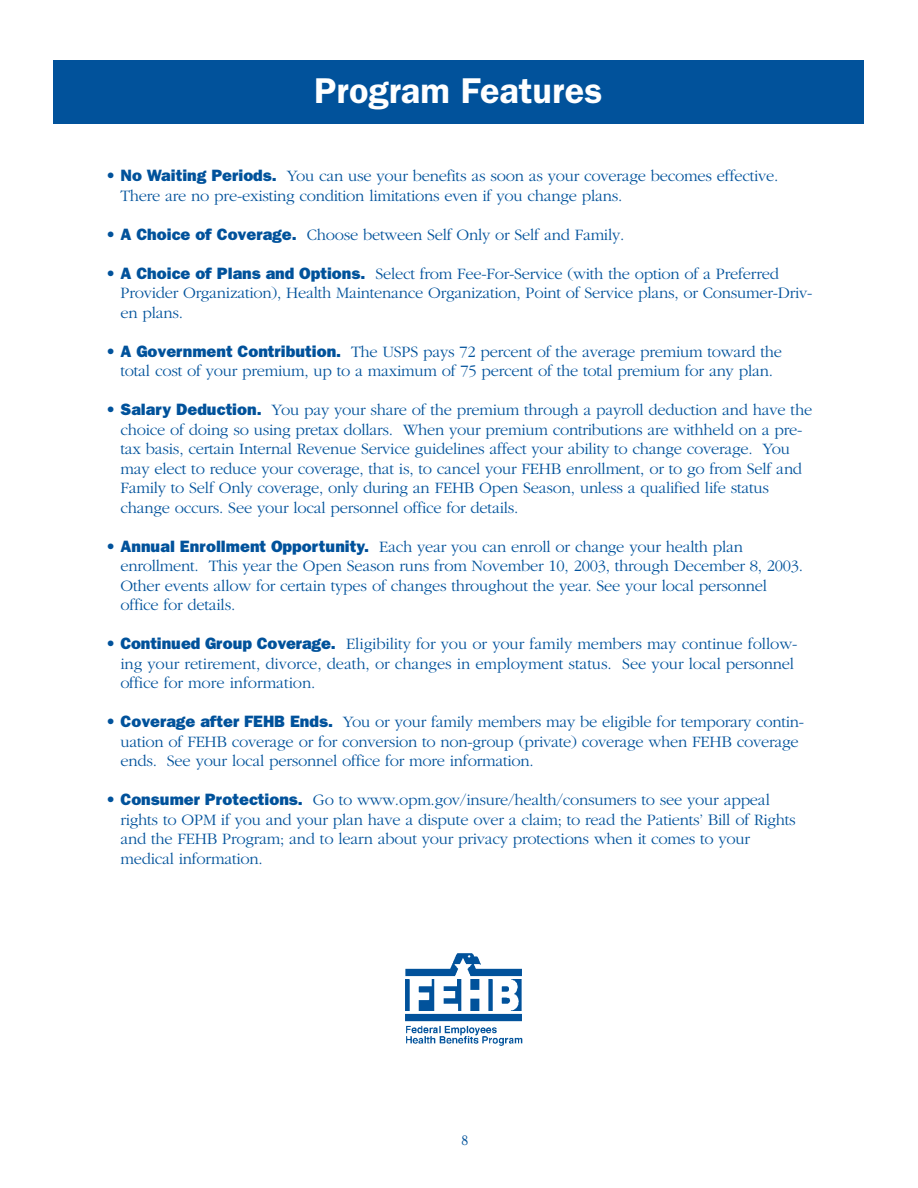
<style>
.page{position:relative;width:918px;height:1188px;background:#fff}
.page>*{position:absolute;margin:0;border:0;box-sizing:border-box;transform-origin:0 0}
.t1{font:600 36px "Franklin Gothic";color:#fff}
.t2{font:300 16.5px/19.5px "Garamond";letter-spacing:-.015em;color:#01529b}
.t3{font:13.5px "Clearface";color:#01529b}
.s1{font-family:"Franklin Gothic";font-weight:800}
</style>
<div class="page">
<div style="left:53px;top:60px;width:810px;height:64px;background:#01529b"></div>
<img style="left:405px;top:953px;width:118px;height:93px">
<h1 class="t1" style="left:314px;top:79px;width:290px">Program Features</h1>
<p class="t2" style="left:121px;top:167px;width:660px;text-indent:-15px"><span class="s1">• No Waiting Periods.</span> You can use your benefits as soon as your coverage becomes effective.<br>There are no pre-existing condition limitations even if you change plans.</p>
<p class="t2" style="left:106px;top:226px;width:520px"><span class="s1">• A Choice of Coverage.</span> Choose between Self Only or Self and Family.</p>
<p class="t2" style="left:121px;top:265px;width:693px;text-indent:-15px"><span class="s1">• A Choice of Plans and Options.</span> Select from Fee-For-Service (with the option of a Preferred<br>Provider Organization), Health Maintenance Organization, Point of Service plans, or Consumer-Driv&shy;en plans.</p>
<p class="t2" style="left:106px;top:343px;width:678px;text-align:center"><span class="s1">• A Government Contribution.</span> The USPS pays 72 percent of the average premium toward the total cost of your premium, up to a maximum of 75 percent of the total premium for any plan.</p>
<p class="t2" style="left:121px;top:401px;width:693px;text-indent:-15px"><span class="s1">• Salary Deduction.</span> You pay your share of the premium through a payroll deduction and have the choice of doing so using pretax dollars. When your premium contributions are withheld on a pre&shy;tax basis, certain Internal Revenue Service guidelines affect your ability to change coverage. You may elect to reduce your coverage, that is, to cancel your FEHB enrollment, or to go from Self and Family to Self Only coverage, only during an FEHB Open Season, unless a qualified life status change occurs. See your local personnel office for details.</p>
<p class="t2" style="left:121px;top:538px;width:684px;text-indent:-15px"><span class="s1">• Annual Enrollment Opportunity.</span> Each year you can enroll or change your health plan enrollment. This year the Open Season runs from November 10, 2003, through December 8, 2003.<br>Other events allow for certain types of changes throughout the year. See your local personnel office for details.</p>
<p class="t2" style="left:120px;top:635px;width:679px;text-indent:-15px"><span class="s1">• Continued Group Coverage.</span> Eligibility for you or your family members may continue follow&shy;ing your retirement, divorce, death, or changes in employment status. See your local personnel office for more information.</p>
<p class="t2" style="left:121px;top:713px;width:685px;text-indent:-15px"><span class="s1">• Coverage after FEHB Ends.</span> You or your family members may be eligible for temporary contin&shy;uation of FEHB coverage or for conversion to non-group (private) coverage when FEHB coverage ends. See your local personnel office for more information.</p>
<p class="t2" style="left:121px;top:791px;width:677px;text-indent:-15px"><span class="s1">• Consumer Protections.</span> Go to www.opm.gov/insure/health/consumers to see your appeal rights to OPM if you and your plan have a dispute over a claim; to read the Patients’ Bill of Rights and the FEHB Program; and to learn about your privacy protections when it comes to your medical information.</p>
<p class="t3" style="left:462px;top:1135px;width:8px">8</p>
</div>
